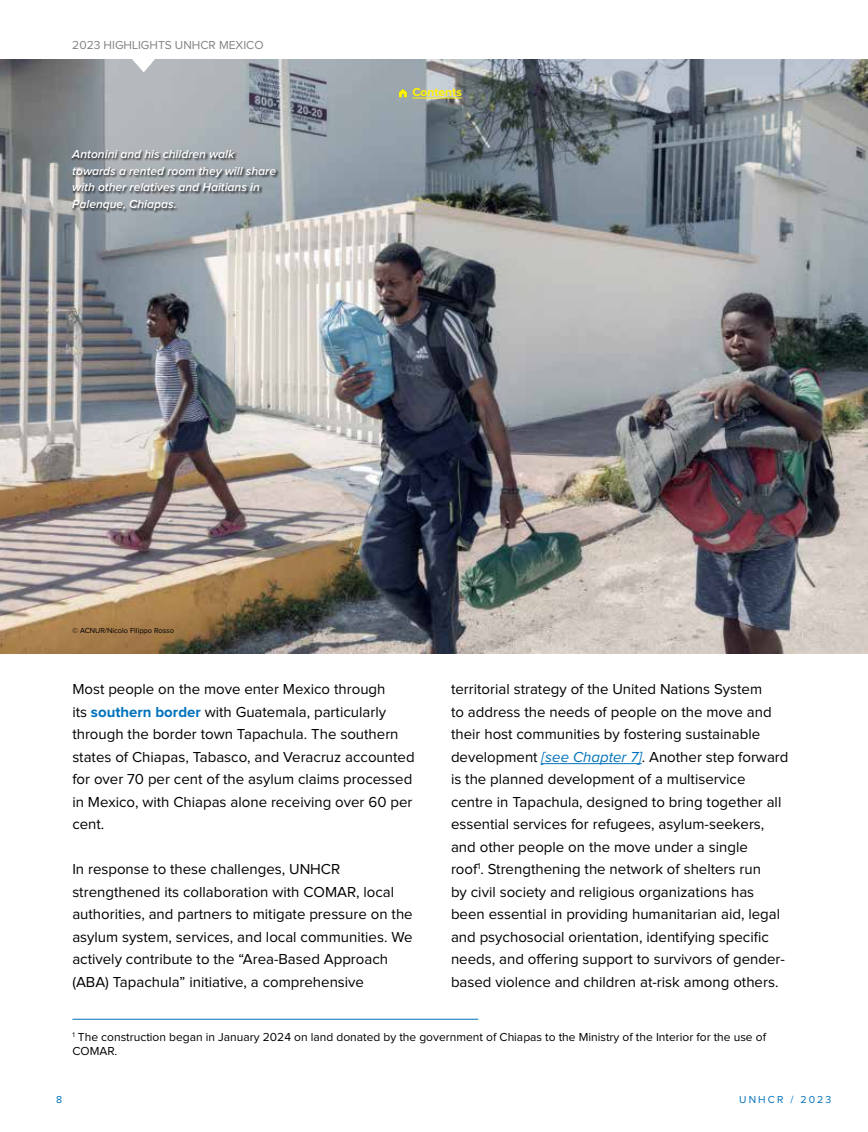
<style>
.page{position:relative;width:868px;height:1132px;background:#fff}
.page>*{position:absolute;margin:0;border:0;box-sizing:border-box;transform-origin:0 0}
.t1{font:15px/22.5px "Proxima Nova";color:#000}
.t2{font:12px/14.4px "Proxima Nova";color:#000}
.t3{font:italic 600 12px/16.5px "Proxima Nova";color:#fff}
.t4{font:12px "Proxima Nova";color:#808285}
.t5{font:700 12px "Proxima Nova";color:#fff200}
.t6{font:10.5px "Proxima Nova";letter-spacing:.2em;color:#0072bc}
.t7{font:7.5px "Proxima Nova";color:#000}
.s1{font-weight:700;color:#0072bc}
.s2{font-style:italic;color:#0072bc}
</style>
<div class="page">
<hr style="left:72px;top:1018px;width:406px;height:1px;background:#0072bc">
<hr style="left:541px;top:763px;width:100px;height:1px;background:#0072bc">
<img style="left:0;top:59px;width:867px;height:594px">
<svg style="left:56px;top:59px;width:754px;height:15px;background:#a4abb3"></svg>
<div style="left:71px;top:149px;width:208px;height:64px;background:#000;opacity:.75"></div>
<hr style="left:412px;top:98px;width:50px;height:1px;background:#fff200">
<svg style="left:398px;top:89px;width:10px;height:8px"></svg>
<p class="t4" style="left:72px;top:39px;width:193px">2023 HIGHLIGHTS UNHCR MEXICO</p>
<p class="t3" style="left:72px;top:147px;width:205px">Antonini and his children walk towards a rented room they will share with other relatives and Haitians in<br>Palenque, Chiapas.</p>
<p class="t5" style="left:412px;top:87px;width:51px">Contents</p>
<p class="t7" style="left:72px;top:626px;width:103px">© ACNUR/Nicolo Filippo Rosso</p>
<p class="t1" style="left:72px;top:678px;width:344px">Most people on the move enter Mexico through<br>its <span class="s1">southern border</span> with Guatemala, particularly through the border town Tapachula. The southern states of Chiapas, Tabasco, and Veracruz accounted for over 70 per cent of the asylum claims processed in Mexico, with Chiapas alone receiving over 60 per cent.</p>
<p class="t1" style="left:72px;top:858px;width:342px">In response to these challenges, UNHCR strengthened its collaboration with COMAR, local authorities, and partners to mitigate pressure on the asylum system, services, and local communities. We actively contribute to the “Area-Based Approach (ABA) Tapachula” initiative, a comprehensive</p>
<p class="t1" style="left:451px;top:678px;width:339px">territorial strategy of the United Nations System<br>to address the needs of people on the move and their host communities by fostering sustainable development <span class="s2">[see Chapter 7]</span>. Another step forward is the planned development of a multiservice centre in Tapachula, designed to bring together all essential services for refugees, asylum-seekers, and other people on the move under a single<br>roof<sup>1</sup>. Strengthening the network of shelters run<br>by civil society and religious organizations has been essential in providing humanitarian aid, legal and psychosocial orientation, identifying specific needs, and offering support to survivors of gender&shy;based violence and children at-risk among others.</p>
<p class="t2" style="left:72px;top:1029px;width:695px"><sup>1</sup> The construction began in January 2024 on land donated by the government of Chiapas to the Ministry of the Interior for the use of<br>COMAR.</p>
<p class="t6" style="left:56px;top:1094px;width:8px">8</p>
<p class="t6" style="left:739px;top:1094px;width:94px">UNHCR / 2023</p>
</div>
